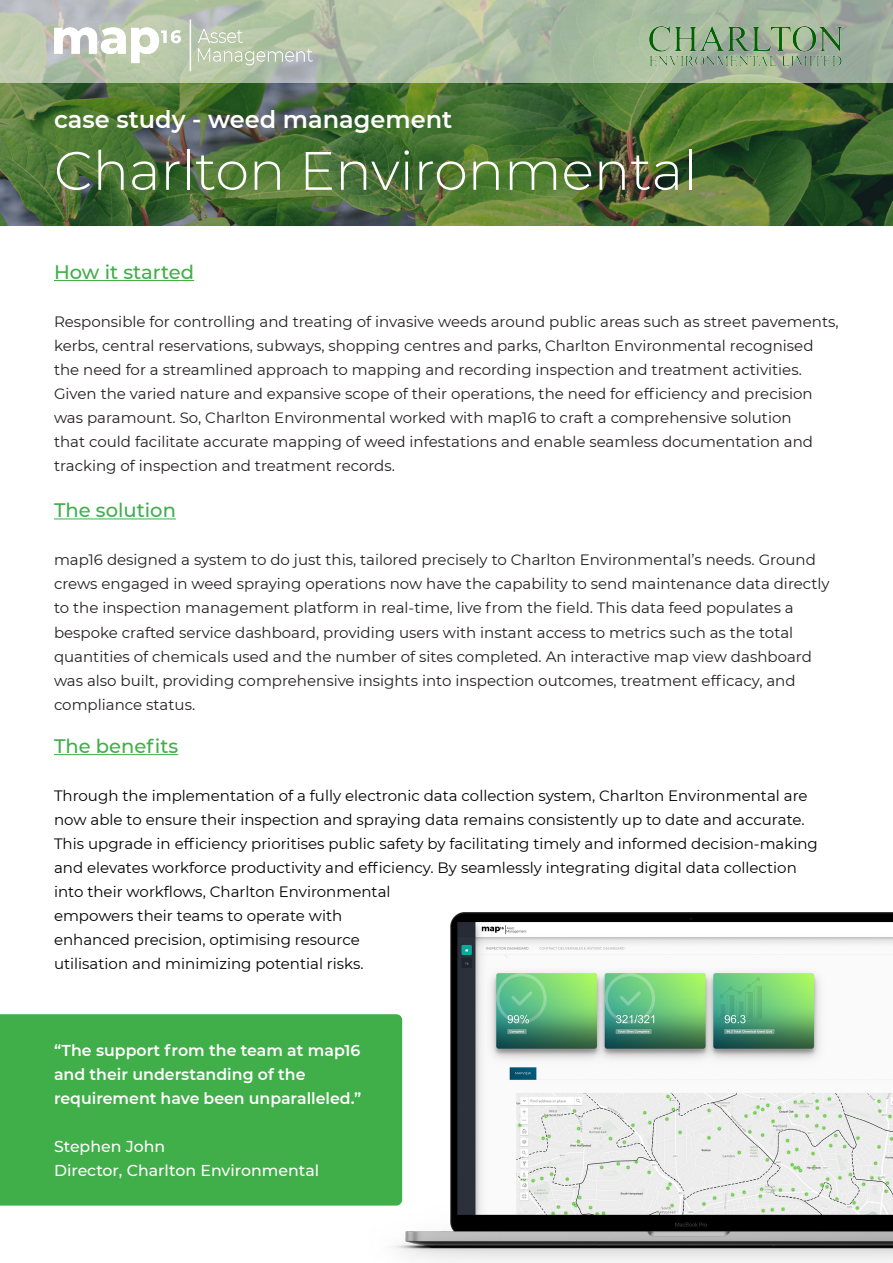
<style>
.page{position:relative;width:893px;height:1263px;background:#fff}
.page>*{position:absolute;margin:0;border:0;box-sizing:border-box;transform-origin:0 0}
.t1{font:300 54px "Montserrat";color:#fff}
.t2{font:600 24px "Montserrat";color:#fff}
.t3{font:500 19.5px "Montserrat";color:#40ae49}
.t4{font:600 15.75px/24px "Montserrat";color:#fff}
.t5{font:500 15.75px "Montserrat";color:#fff}
.t6{font:15px/24px "Montserrat";color:#231f20}
.t7{font:15px/24px "Montserrat";color:#000}
</style>
<div class="page">
<img style="left:0;top:83px;width:893px;height:143px">
<hr style="left:54px;top:280px;width:140px;height:1px;background:#40ae49">
<hr style="left:54px;top:518px;width:122px;height:1px;background:#40ae49">
<hr style="left:54px;top:754px;width:124px;height:1px;background:#40ae49">
<img style="left:38px;top:83px;width:284px;height:2px">
<svg style="left:0;top:0;width:893px;height:83px;background:#b3c1ab"></svg>
<img style="left:627px;top:3px;width:222px;height:78px">
<img style="left:370px;top:912px;width:523px;height:351px">
<div style="left:0;top:1014px;width:402px;height:191px;background:#40ae49"></div>
<p class="t2" style="left:54px;top:103px;width:400px">case study - weed management</p>
<p class="t1" style="left:54px;top:134px;width:645px">Charlton Environmental</p>
<p class="t3" style="left:54px;top:258px;width:142px">How it started</p>
<p class="t6" style="left:54px;top:309px;width:786px">Responsible for controlling and treating of invasive weeds around public areas such as street pavements, kerbs, central reservations, subways, shopping centres and parks, Charlton Environmental recognised the need for a streamlined approach to mapping and recording inspection and treatment activities.<br>Given the varied nature and expansive scope of their operations, the need for efficiency and precision was paramount. So, Charlton Environmental worked with map16 to craft a comprehensive solution<br>that could facilitate accurate mapping of weed infestations and enable seamless documentation and tracking of inspection and treatment records.</p>
<p class="t3" style="left:54px;top:497px;width:123px">The solution</p>
<p class="t6" style="left:54px;top:548px;width:777px">map16 designed a system to do just this, tailored precisely to Charlton Environmental’s needs. Ground crews engaged in weed spraying operations now have the capability to send maintenance data directly to the inspection management platform in real-time, live from the field. This data feed populates a bespoke crafted service dashboard, providing users with instant access to metrics such as the total quantities of chemicals used and the number of sites completed. An interactive map view dashboard was also built, providing comprehensive insights into inspection outcomes, treatment efficacy, and compliance status.</p>
<p class="t3" style="left:54px;top:733px;width:126px">The benefits</p>
<p class="t7" style="left:54px;top:783px;width:765px">Through the implementation of a fully electronic data collection system, Charlton Environmental are now able to ensure their inspection and spraying data remains consistently up to date and accurate.<br>This upgrade in efficiency prioritises public safety by facilitating timely and informed decision-making and elevates workforce productivity and efficiency. By seamlessly integrating digital data collection into their workflows, Charlton Environmental<br>empowers their teams to operate with<br>enhanced precision, optimising resource<br>utilisation and minimizing potential risks.</p>
<p class="t4" style="left:54px;top:1037px;width:309px">“The support from the team at map16 and their understanding of the requirement have been unparalleled.”</p>
<p class="t5" style="left:54px;top:1135px;width:113px">Stephen John</p>
<p class="t5" style="left:54px;top:1159px;width:267px">Director, Charlton Environmental</p>
</div>
